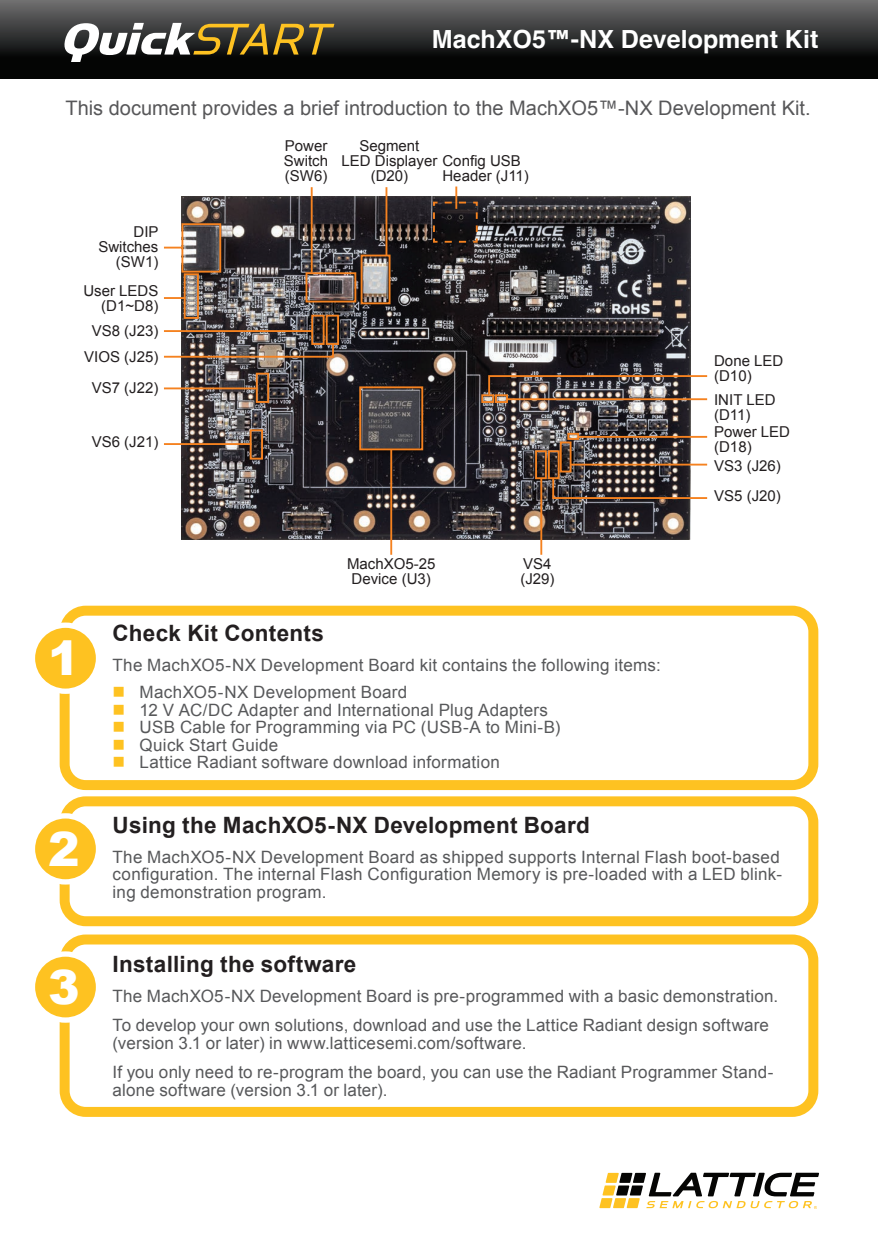
<style>
.page{position:relative;width:878px;height:1238px;background:#fff}
.page>*{position:absolute;margin:0;border:0;box-sizing:border-box;transform-origin:0 0}
.t1{font:italic 50px "Simian Display Chimpanzee";color:#fff}
.t2{font:900 47.25px "Arial";color:#fff}
.t3{font:700 25px "Helvetica";color:#fff}
.t4{font:700 22.5px "Arial";letter-spacing:.01em;color:#231f20}
.t5{font:20px "Arial";color:#575759}
.t6{font:17px/17.5px "Arial";letter-spacing:.015em;color:#57585a}
.Inside_Page_Titles{font:15px/15px "Arial";color:#231f20}
.s1{font-family:"Simian Display Orangutan";color:#fec221}
</style>
<div class="page">
<div style="left:0;top:0;width:878px;height:78px;background:linear-gradient(to bottom,#6b6a6c,#000)"></div>
<svg style="left:599px;top:1172px;width:220px;height:37px"></svg>
<div style="left:60px;top:605px;width:758px;height:185px;border:10px solid #fec221;border-radius:21px"></div>
<div style="left:60px;top:796px;width:758px;height:130px;border:10px solid #fec221;border-radius:21px"></div>
<div style="left:60px;top:934px;width:758px;height:182px;border:10px solid #fec221;border-radius:21px"></div>
<div style="left:32px;top:625px;width:66px;height:66px;background:#fec221;border-radius:50%"></div>
<div style="left:30px;top:622px;width:71px;height:72px;border:5px solid #fff;border-radius:50%"></div>
<div style="left:32px;top:816px;width:66px;height:66px;background:#fec221;border-radius:50%"></div>
<div style="left:30px;top:813px;width:71px;height:71px;border:5px solid #fff;border-radius:50%"></div>
<div style="left:32px;top:954px;width:66px;height:66px;background:#fec221;border-radius:50%"></div>
<div style="left:30px;top:951px;width:71px;height:71px;border:5px solid #fff;border-radius:50%"></div>
<img style="left:181px;top:196px;width:509px;height:344px">
<div style="left:305px;top:272px;width:51px;height:30px;border:2px solid #f58220"></div>
<div style="left:359px;top:386px;width:64px;height:64px;border:2px solid #f58220"></div>
<div style="left:535px;top:450px;width:12px;height:29px;border:2px solid #f58220"></div>
<div style="left:548px;top:450px;width:11px;height:29px;border:2px solid #f58220"></div>
<div style="left:560px;top:441px;width:11px;height:31px;border:2px solid #f58220"></div>
<div style="left:567px;top:433px;width:12px;height:7px;border:2px solid #f58220"></div>
<div style="left:481px;top:394px;width:13px;height:9px;border:2px solid #f58220"></div>
<div style="left:495px;top:394px;width:13px;height:9px;border:2px solid #f58220"></div>
<div style="left:311px;top:315px;width:13px;height:30px;border:2px solid #f58220"></div>
<div style="left:326px;top:315px;width:13px;height:30px;border:2px solid #f58220"></div>
<div style="left:256px;top:373px;width:13px;height:30px;border:2px solid #f58220"></div>
<div style="left:250px;top:429px;width:13px;height:30px;border:2px solid #f58220"></div>
<div style="left:181px;top:223px;width:40px;height:49px;border:2px solid #f58220"></div>
<div style="left:184px;top:273px;width:15px;height:46px;border:2px solid #f58220"></div>
<div style="left:360px;top:254px;width:30px;height:50px;border:2px solid #f58220"></div>
<svg style="left:432px;top:201px;width:46px;height:43px;background:#2b201b"></svg>
<hr style="left:311px;top:187px;width:1px;height:85px;background:#f58220">
<hr style="left:385px;top:187px;width:2px;height:68px;background:#f58220">
<svg style="left:164px;top:247px;width:19px;height:1px"></svg>
<hr style="left:164px;top:297px;width:21px;height:2px;background:#f58220">
<hr style="left:164px;top:330px;width:148px;height:2px;background:#f58220">
<hr style="left:164px;top:387px;width:93px;height:2px;background:#f58220">
<hr style="left:164px;top:443px;width:87px;height:2px;background:#f58220">
<svg style="left:164px;top:342px;width:171px;height:16px;background:#867264"></svg>
<hr style="left:390px;top:449px;width:2px;height:106px;background:#f58220">
<hr style="left:540px;top:478px;width:2px;height:77px;background:#f58220">
<svg style="left:551px;top:476px;width:157px;height:24px;background:#675851"></svg>
<svg style="left:487px;top:374px;width:221px;height:22px;background:#73655d"></svg>
<hr style="left:570px;top:463px;width:137px;height:2px;background:#f58220">
<hr style="left:578px;top:436px;width:129px;height:2px;background:#f58220">
<hr style="left:507px;top:398px;width:200px;height:2px;background:#f58220">
<hr style="left:455px;top:186px;width:2px;height:23px;background:#f58220">
<h1 class="t1" style="left:60px;top:12px;width:283px">Quick<span class="s1">START</span></h1>
<h3 class="t3" style="left:432px;top:24px;width:388px">MachXO5™-NX Development Kit</h3>
<p class="t5" style="left:65px;top:95px;width:746px">This document provides a brief introduction to the MachXO5™-NX Development Kit.</p>
<p class="Inside_Page_Titles" style="left:134px;top:224px;width:27px">DIP</p>
<p class="Inside_Page_Titles" style="left:98px;top:239px;width:62px">Switches</p>
<p class="Inside_Page_Titles" style="left:116px;top:254px;width:44px">(SW1)</p>
<p class="Inside_Page_Titles" style="left:83px;top:283px;width:77px">User LEDS</p>
<p class="Inside_Page_Titles" style="left:101px;top:298px;width:59px">(D1~D8)</p>
<p class="Inside_Page_Titles" style="left:92px;top:323px;width:68px">VS8 (J23)</p>
<p class="Inside_Page_Titles" style="left:84px;top:350px;width:76px">VIOS (J25)</p>
<p class="Inside_Page_Titles" style="left:92px;top:380px;width:68px">VS7 (J22)</p>
<p class="Inside_Page_Titles" style="left:92px;top:434px;width:68px">VS6 (J21)</p>
<p class="Inside_Page_Titles" style="left:284px;top:138px;width:46px">Power<br>Switch</p>
<p class="Inside_Page_Titles" style="left:285px;top:168px;width:44px">(SW6)</p>
<p class="Inside_Page_Titles" style="left:359px;top:138px;width:62px">Segment</p>
<p class="Inside_Page_Titles" style="left:341px;top:153px;width:181px">LED Displayer Config USB</p>
<p class="Inside_Page_Titles" style="left:370px;top:168px;width:39px">(D20)</p>
<p class="Inside_Page_Titles" style="left:442px;top:168px;width:88px">Header (J11)</p>
<p class="t2" style="left:48px;top:624px;width:33px">1</p>
<p class="Inside_Page_Titles" style="left:347px;top:556px;width:90px">MachXO5-25</p>
<p class="Inside_Page_Titles" style="left:351px;top:571px;width:81px">Device (U3)</p>
<p class="Inside_Page_Titles" style="left:523px;top:556px;width:30px">VS4</p>
<p class="Inside_Page_Titles" style="left:520px;top:571px;width:36px">(J29)</p>
<p class="t4" style="left:112px;top:618px;width:213px">Check Kit Contents</p>
<p class="t6" style="left:112px;top:656px;width:549px">The MachXO5-NX Development Board kit contains the following items:</p>
<p class="t6" style="left:139px;top:683px;width:269px">MachXO5-NX Development Board</p>
<p class="t6" style="left:139px;top:701px;width:410px">12 V AC/DC Adapter and International Plug Adapters</p>
<p class="t6" style="left:139px;top:718px;width:422px">USB Cable for Programming via PC (USB-A to Mini-B)</p>
<p class="t6" style="left:139px;top:736px;width:140px">Quick Start Guide</p>
<p class="t6" style="left:139px;top:753px;width:362px">Lattice Radiant software download information</p>
<p class="Inside_Page_Titles" style="left:714px;top:353px;width:71px">Done LED (D10)</p>
<p class="Inside_Page_Titles" style="left:714px;top:392px;width:63px">INIT LED</p>
<p class="Inside_Page_Titles" style="left:714px;top:407px;width:38px">(D11)</p>
<p class="Inside_Page_Titles" style="left:714px;top:425px;width:77px">Power LED (D18)</p>
<p class="Inside_Page_Titles" style="left:714px;top:458px;width:68px">VS3 (J26)</p>
<p class="Inside_Page_Titles" style="left:714px;top:488px;width:68px">VS5 (J20)</p>
<p class="t2" style="left:48px;top:814px;width:33px">2</p>
<p class="t2" style="left:48px;top:952px;width:33px">3</p>
<p class="t4" style="left:112px;top:810px;width:478px">Using the MachXO5-NX Development Board</p>
<p class="t6" style="left:112px;top:848px;width:671px">The MachXO5-NX Development Board as shipped supports Internal Flash boot-based configuration. The internal Flash Configuration Memory is pre-loaded with a LED blink&shy;ing demonstration program.</p>
<p class="t4" style="left:112px;top:949px;width:245px">Installing the software</p>
<p class="t6" style="left:112px;top:987px;width:667px">The MachXO5-NX Development Board is pre-programmed with a basic demonstration.</p>
<p class="t6" style="left:112px;top:1016px;width:658px">To develop your own solutions, download and use the Lattice Radiant design software (version 3.1 or later) in www.latticesemi.com/software.</p>
<p class="t6" style="left:112px;top:1063px;width:662px">If you only need to re-program the board, you can use the Radiant Programmer Stand&shy;alone software (version 3.1 or later).</p>
</div>
